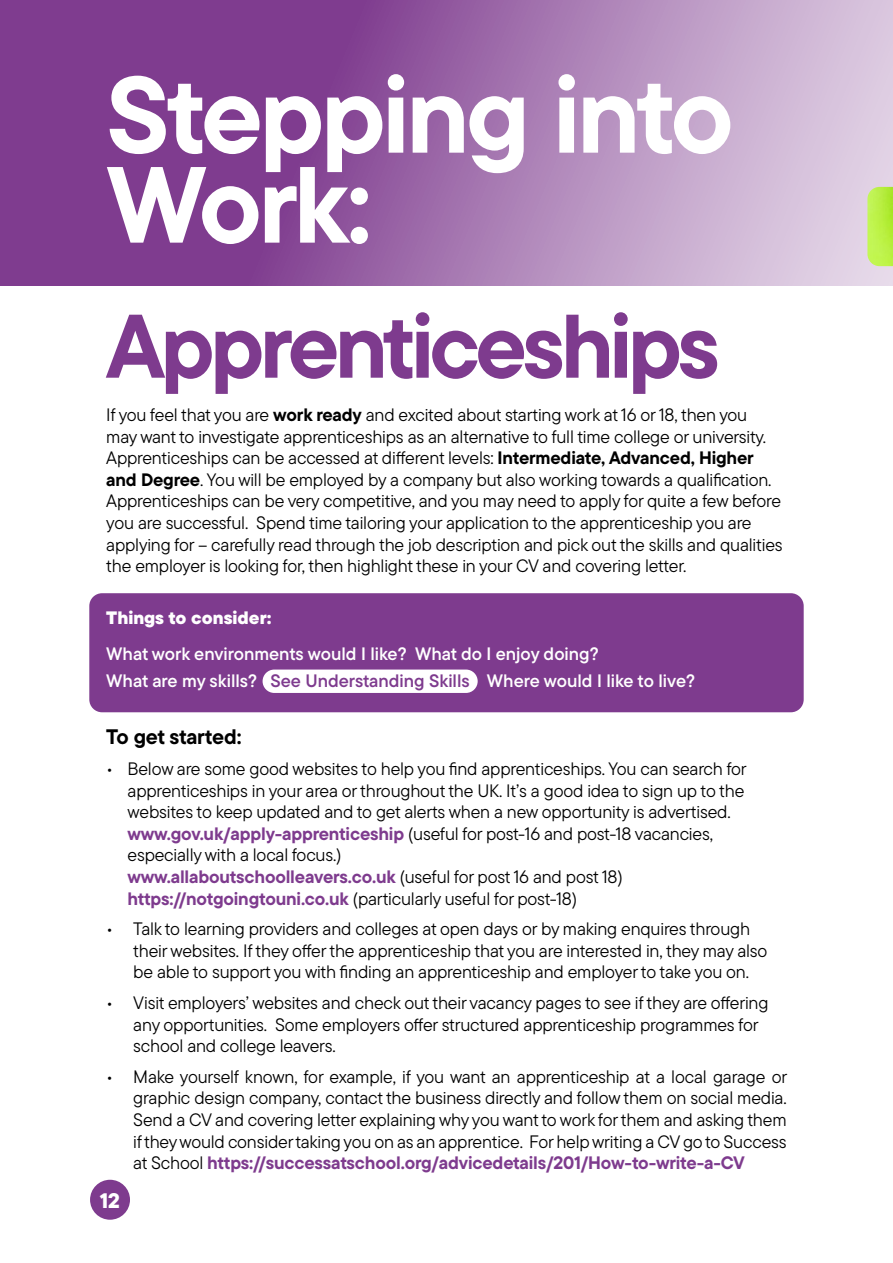
<style>
.page{position:relative;width:893px;height:1263px;background:#fff}
.page>*{position:absolute;margin:0;border:0;box-sizing:border-box;transform-origin:0 0}
.t1{font:700 108px/90px "TT Commons Pro";letter-spacing:-.035em;color:#fff}
.t2{font:700 90px "TT Commons Pro";letter-spacing:-.05em;color:#7e3b8e}
.t3{font:700 21px "TT Commons Pro";letter-spacing:-.02em;color:#000}
.t4{font:800 21px "TT Commons Pro";color:#fff}
.t5{font:18px/21.6px "TT Commons Pro";letter-spacing:-.01em;color:#000}
.t6{font:18px/27px "TT Commons Pro Db";color:#fff}
.t7{font:900 18px "TT Commons Pro";color:#fff}
.s1{font-weight:700}
.s2{color:#7e3b8e}
.s3{font-weight:700;color:#7e3b8e}
.s4{color:#020203}
</style>
<div class="page">
<svg style="left:0;top:0;width:893px;height:286px;background:#a171ad"></svg>
<div style="left:90px;top:1180px;width:40px;height:40px;background:#7e3b8e;border-radius:50%"></div>
<div style="left:89px;top:593px;width:715px;height:119px;background:#7e3b8e;border-radius:13px"></div>
<div style="left:263px;top:669px;width:215px;height:24px;background:#fff;border-radius:12px"></div>
<img style="left:867px;top:187px;width:26px;height:79px">
<h1 class="t1" style="left:106px;top:69px;width:629px">Stepping into<br>Work:</h1>
<h2 class="t2" style="left:106px;top:278px;width:615px">Apprenticeships</h2>
<p class="t5" style="left:106px;top:404px;width:678px">If you feel that you are <span class="s1">work ready</span> and excited about starting work at 16 or 18, then you may want to investigate apprenticeships as an alternative to full time college or university.<br>Apprenticeships can be accessed at different levels: <span class="s1">Intermediate, Advanced, Higher and Degree</span>. You will be employed by a company but also working towards a qualification.<br>Apprenticeships can be very competitive, and you may need to apply for quite a few before you are successful. Spend time tailoring your application to the apprenticeship you are applying for – carefully read through the job description and pick out the skills and qualities the employer is looking for, then highlight these in your CV and covering letter.</p>
<p class="t7" style="left:106px;top:604px;width:167px">Things to consider:</p>
<p class="t6" style="left:106px;top:640px;width:590px">What work environments would I like? What do I enjoy doing?<br>What are my skills? <span class="s2">See Understanding Skills</span> Where would I like to live?</p>
<p class="t3" style="left:106px;top:721px;width:137px">To get started:</p>
<p class="t5" style="left:128px;top:758px;width:621px;text-indent:-21px">• Below are some good websites to help you find apprenticeships. You can search for apprenticeships in your area or throughout the UK. It’s a good idea to sign up to the websites to keep updated and to get alerts when a new opportunity is advertised. <span class="s3">www.gov.uk/apply-apprenticeship</span> (useful for post-16 and post-18 vacancies, especially with a local focus.)<br><span class="s3">www.allaboutschoolleavers.co.uk</span> (useful for post 16 and post 18) <span class="s3">https://notgoingtouni.co.uk</span> (particularly useful for post-18)</p>
<p class="t5" style="left:133px;top:918px;width:636px;text-indent:-27px">• Talk to learning providers and colleges at open days or by making enquires through their websites. If they offer the apprenticeship that you are interested in, they may also be able to support you with finding an apprenticeship and employer to take you on.</p>
<p class="t5" style="left:133px;top:992px;width:637px;text-indent:-27px">• Visit employers’ websites and check out their vacancy pages to see if they are offering any opportunities. Some employers offer structured apprenticeship programmes for school and college leavers.</p>
<p class="t5" style="left:133px;top:1066px;width:655px;text-align:justify;text-indent:-27px">• Make yourself known, for example, if you want an apprenticeship at a local garage or graphic design company, contact the business directly and follow them on social media.<br>Send a CV and covering letter explaining why you want to work for them and asking them if they would consider taking you on as an apprentice. For help writing a CV go to Success at School <span class="s3">https://successatschool.org/advicedetails/201/How-to-write-a-CV</span></p>
<p class="t4" style="left:100px;top:1184px;width:22px">1 2<span class="s4">46</span></p>
</div>
